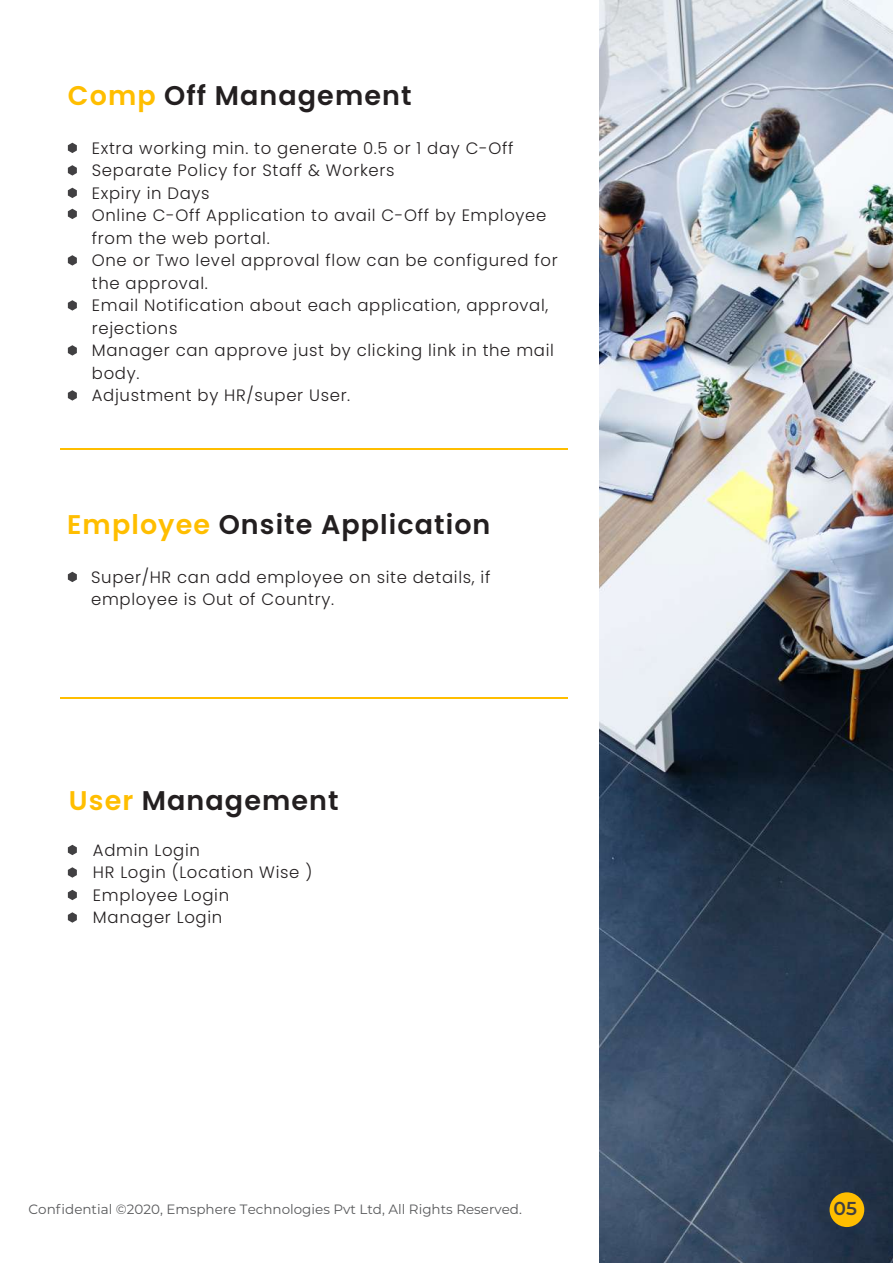
<style>
.page{position:relative;width:893px;height:1263px;background:#fff}
.page>*{position:absolute;margin:0;border:0;box-sizing:border-box;transform-origin:0 0}
.t1{font:600 27px "Poppins";letter-spacing:.04em;color:#231f20}
.t2{font:600 18.75px "Montserrat";color:#414042}
.t3{font:300 16.5px/22.5px "Poppins";letter-spacing:.04em;color:#231f20}
.t4{font:13.5px "Montserrat";color:#58595b}
.s1{color:#ffbe00}
</style>
<div class="page">
<img style="left:599px;top:0;width:294px;height:1263px">
<div style="left:830px;top:1192px;width:34px;height:35px;background:#ffbe00;border-radius:50%"></div>
<hr style="left:60px;top:448px;width:508px;height:1px;background:#ffbe00">
<hr style="left:60px;top:697px;width:508px;height:2px;background:#ffbe00">
<svg style="left:68px;top:143px;width:9px;height:10px"></svg>
<svg style="left:68px;top:165px;width:9px;height:11px"></svg>
<svg style="left:68px;top:188px;width:9px;height:10px"></svg>
<svg style="left:68px;top:209px;width:9px;height:10px"></svg>
<svg style="left:68px;top:255px;width:9px;height:11px"></svg>
<svg style="left:68px;top:300px;width:9px;height:11px"></svg>
<svg style="left:68px;top:345px;width:9px;height:11px"></svg>
<svg style="left:68px;top:390px;width:9px;height:11px"></svg>
<svg style="left:68px;top:572px;width:9px;height:10px"></svg>
<svg style="left:68px;top:845px;width:9px;height:10px"></svg>
<svg style="left:68px;top:867px;width:9px;height:11px"></svg>
<svg style="left:68px;top:890px;width:9px;height:10px"></svg>
<svg style="left:68px;top:912px;width:9px;height:11px"></svg>
<h1 class="t1" style="left:68px;top:80px;width:345px"><span class="s1">Comp</span> Off Management</h1>
<p class="t3" style="left:92px;top:137px;width:467px">Extra working min. to generate 0.5 or 1 day C-Off<br>Separate Policy for Staff &amp; Workers<br>Expiry in Days<br>Online C-Off Application to avail C-Off by Employee from the web portal.<br>One or Two level approval flow can be configured for the approval.<br>Email Notification about each application, approval, rejections<br>Manager can approve just by clicking link in the mail body.<br>Adjustment by HR/super User.</p>
<h1 class="t1" style="left:67px;top:509px;width:425px"><span class="s1">Employee</span> Onsite Application</h1>
<p class="t3" style="left:91px;top:566px;width:401px">Super/HR can add employee on site details, if employee is Out of Country.</p>
<h1 class="t1" style="left:69px;top:785px;width:271px"><span class="s1">User</span> Management</h1>
<p class="t3" style="left:93px;top:839px;width:221px">Admin Login<br>HR Login (Location Wise )<br>Employee Login<br>Manager Login</p>
<p class="t4" style="left:29px;top:1199px;width:495px">Confidential ©2020, Emsphere Technologies Pvt Ltd, All Rights Reserved.</p>
<p class="t2" style="left:834px;top:1195px;width:25px">05</p>
</div>
